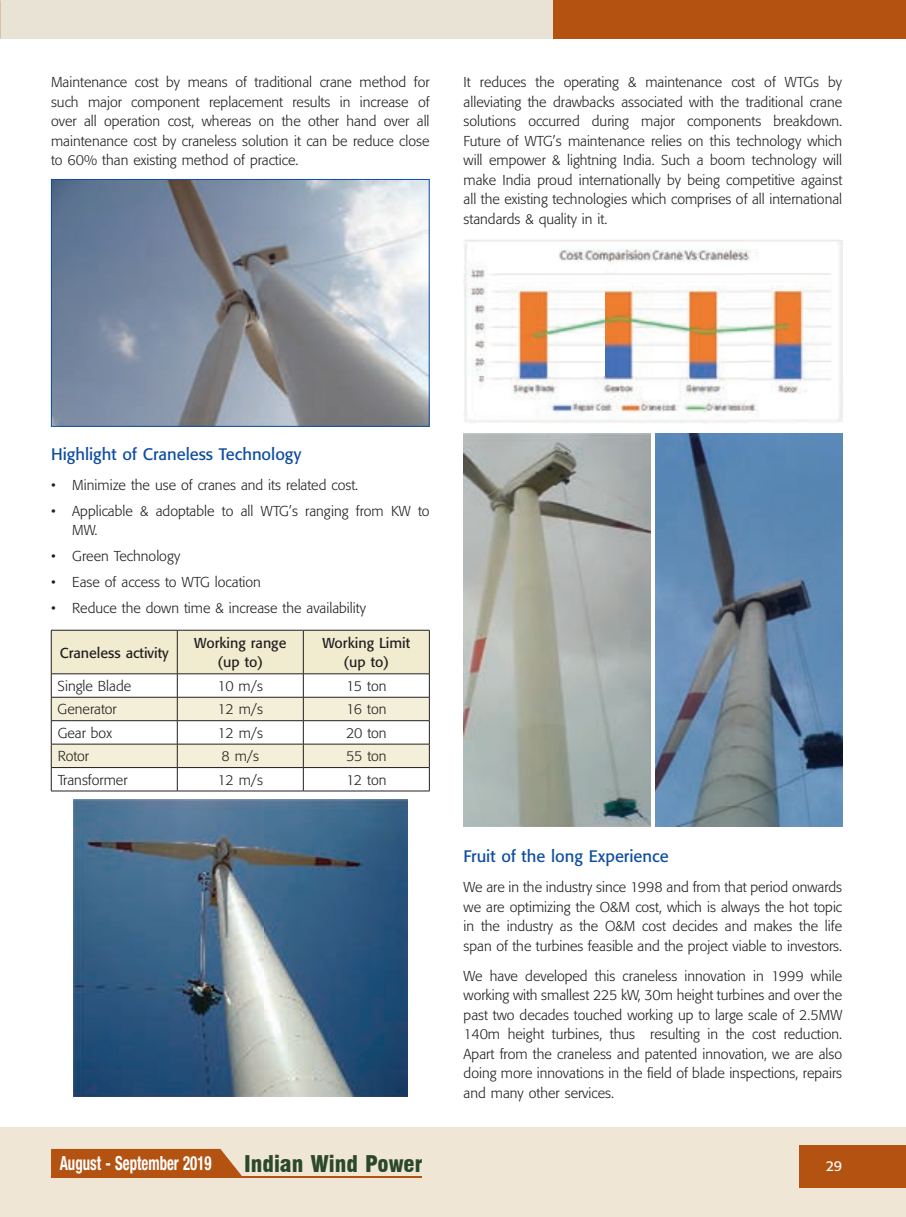
<style>
.page{position:relative;width:906px;height:1217px;background:#fff}
.page>*{position:absolute;margin:0;border:0;box-sizing:border-box;transform-origin:0 0}
.t1{font:900 condensed 22.5px "Swiss 721 BT";color:#2c482a}
.t2{font:700 condensed 19.5px "Helvetica Neue LT Pro";color:#fff;scale:.76 1}
.t3{font:16.5px "Formata";color:#0d4da1}
.t4{font:300 14.25px/19.5px "Formata";color:#231f20;text-align:justify}
.t5{font:14.25px/19.5px "Formata";color:#231f20;text-align:center}
.t6{font:14.25px "Formata";color:#fff}
</style>
<div class="page">
<div style="left:553px;top:0;width:353px;height:38px;background:#b45212"></div>
<div style="left:0;top:0;width:553px;height:38px;background:#e9e3d5"></div>
<div style="left:0;top:1127px;width:906px;height:89px;background:#f0e6d6"></div>
<div style="left:799px;top:1144px;width:107px;height:43px;background:#b45212"></div>
<svg style="left:51px;top:1148px;width:191px;height:28px;background:#b95e23"></svg>
<hr style="left:51px;top:1176px;width:371px;height:1px;background:#b45212">
<hr style="left:51px;top:629px;width:126px;height:1px;background:#231f20">
<hr style="left:177px;top:629px;width:126px;height:1px;background:#231f20">
<hr style="left:303px;top:629px;width:126px;height:1px;background:#231f20">
<svg style="left:51px;top:630px;width:379px;height:160px"></svg>
<hr style="left:51px;top:790px;width:126px;height:1px;background:#231f20">
<hr style="left:177px;top:790px;width:126px;height:1px;background:#231f20">
<hr style="left:303px;top:790px;width:126px;height:1px;background:#231f20">
<img style="left:53px;top:181px;width:374px;height:243px">
<div style="left:51px;top:179px;width:378px;height:247px;border:1px solid #0d4da1"></div>
<img style="left:73px;top:799px;width:334px;height:297px">
<img style="left:463px;top:239px;width:379px;height:184px">
<img style="left:655px;top:434px;width:187px;height:392px">
<img style="left:463px;top:434px;width:188px;height:392px">
<p class="t4" style="left:51px;top:73px;width:380px">Maintenance cost by means of traditional crane method for such major component replacement results in increase of over all operation cost, whereas on the other hand over all maintenance cost by craneless solution it can be reduce close to 60% than existing method of practice.</p>
<p class="t4" style="left:463px;top:73px;width:380px">It reduces the operating &amp; maintenance cost of WTGs by alleviating the drawbacks associated with the traditional crane solutions occurred during major components breakdown.<br>Future of WTG’s maintenance relies on this technology which will empower &amp; lightning India. Such a boom technology will make India proud internationally by being competitive against all the existing technologies which comprises of all international standards &amp; quality in it.</p>
<p class="t3" style="left:51px;top:444px;width:252px">Highlight of Craneless Technology</p>
<p class="t4" style="left:51px;top:475px;width:309px">• Minimize the use of cranes and its related cost.</p>
<p class="t4" style="left:72px;top:501px;width:359px;text-indent:-21px">• Applicable &amp; adoptable to all WTG’s ranging from KW to<br>MW.</p>
<p class="t4" style="left:51px;top:546px;width:131px">• Green Technology</p>
<p class="t4" style="left:51px;top:572px;width:211px">• Ease of access to WTG location</p>
<p class="t4" style="left:51px;top:598px;width:316px">• Reduce the down time &amp; increase the availability</p>
<p class="t5" style="left:60px;top:642px;width:110px">Craneless activity</p>
<p class="t5" style="left:194px;top:633px;width:94px">Working range (up to)</p>
<p class="t5" style="left:322px;top:633px;width:89px">Working Limit (up to)</p>
<p class="t4" style="left:58px;top:676px;width:75px">Single Blade</p>
<p class="t4" style="left:218px;top:676px;width:47px">10 m/s</p>
<p class="t4" style="left:346px;top:676px;width:42px">15 ton</p>
<p class="t4" style="left:58px;top:699px;width:61px">Generator</p>
<p class="t4" style="left:218px;top:699px;width:47px">12 m/s</p>
<p class="t4" style="left:346px;top:699px;width:42px">16 ton</p>
<p class="t4" style="left:58px;top:723px;width:56px">Gear box</p>
<p class="t4" style="left:218px;top:723px;width:47px">12 m/s</p>
<p class="t4" style="left:346px;top:723px;width:42px">20 ton</p>
<p class="t4" style="left:58px;top:746px;width:33px">Rotor</p>
<p class="t4" style="left:221px;top:746px;width:39px">8 m/s</p>
<p class="t4" style="left:346px;top:746px;width:42px">55 ton</p>
<p class="t4" style="left:58px;top:769px;width:71px">Transformer</p>
<p class="t4" style="left:218px;top:769px;width:47px">12 m/s</p>
<p class="t4" style="left:346px;top:769px;width:42px">12 ton</p>
<p class="t3" style="left:463px;top:845px;width:206px">Fruit of the long Experience</p>
<p class="t4" style="left:463px;top:877px;width:380px">We are in the industry since 1998 and from that period onwards we are optimizing the O&amp;M cost, which is always the hot topic in the industry as the O&amp;M cost decides and makes the life span of the turbines feasible and the project viable to investors.</p>
<p class="t4" style="left:463px;top:965px;width:380px">We have developed this craneless innovation in 1999 while working with smallest 225 kW, 30m height turbines and over the past two decades touched working up to large scale of 2.5MW 140m height turbines, thus resulting in the cost reduction.<br>Apart from the craneless and patented innovation, we are also doing more innovations in the field of blade inspections, repairs and many other services.</p>
<h2 class="t2" style="left:60px;top:1150px;width:201px">August - September 2019</h2>
<h1 class="t1" style="left:244px;top:1149px;width:180px">Indian Wind Power</h1>
<p class="t6" style="left:826px;top:1156px;width:18px">29</p>
</div>
